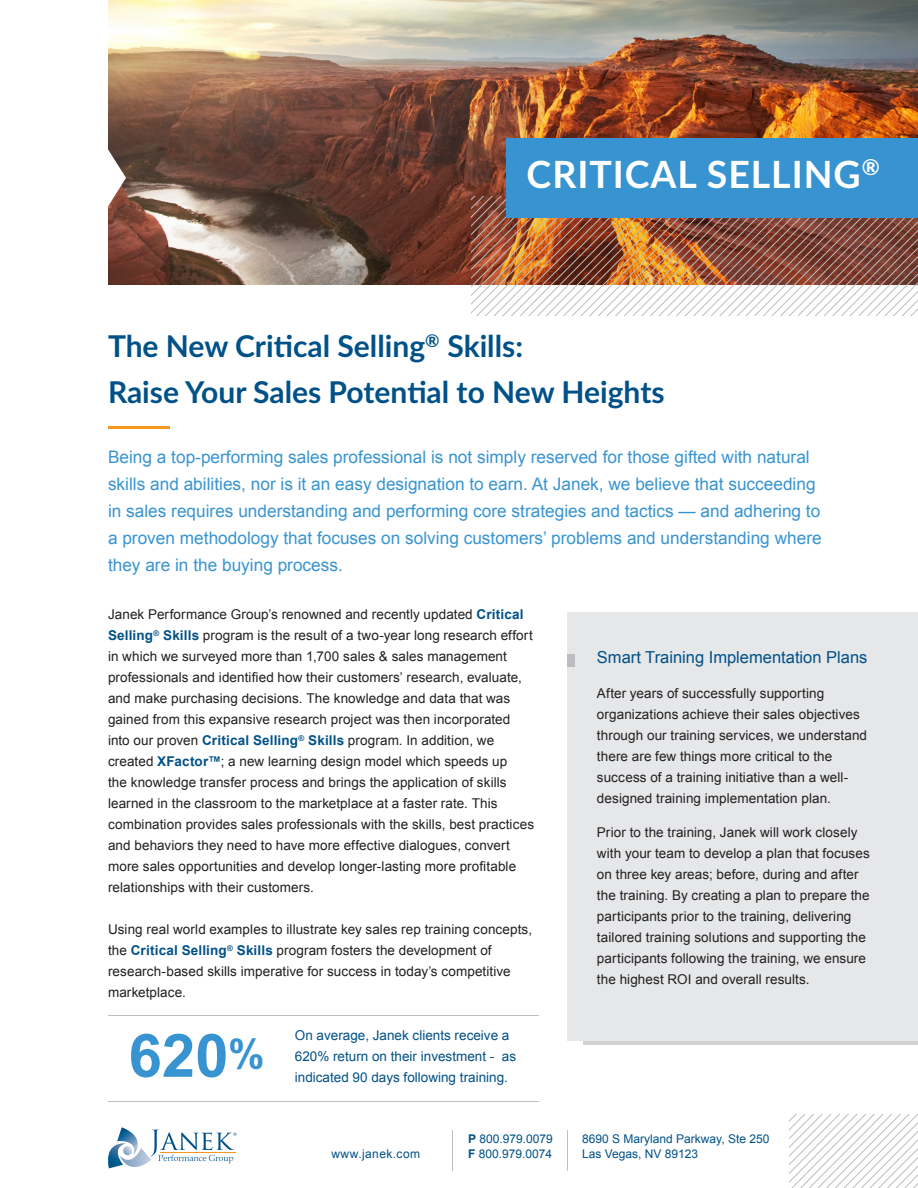
<style>
.page{position:relative;width:918px;height:1188px;background:#fff}
.page>*{position:absolute;margin:0;border:0;box-sizing:border-box;transform-origin:0 0}
.t1{font:700 60px "Arial";color:#3894d1}
.t2{font:700 37.5px "Lato";letter-spacing:.025em;color:#fff}
.t3{font:700 30px "Lato";color:#005187}
.t4{font:17.25px/27px "Arial";color:#3894d1}
.t5{font:16.5px "Arial";color:#005187}
.t6{font:13.5px/21px "Arial";letter-spacing:.005em;color:#231f20}
.t7{font:13.5px/21px "Arial";color:#005187}
.t8{font:12px "Arial";color:#005187}
.t9{font:12px "Arial";letter-spacing:.035em;color:#005187}
.s1{font-weight:700;color:#005187}
.s2{font-size:40.5px}
.s3{font-weight:700}
</style>
<div class="page">
<div style="left:583px;top:1030px;width:335px;height:15px;background:#d1d2d4"></div>
<div style="left:567px;top:612px;width:351px;height:429px;background:#e6e7e9"></div>
<img style="left:109px;top:0;width:809px;height:284px">
<img style="left:472px;top:197px;width:446px;height:118px">
<svg style="left:790px;top:1115px;width:128px;height:73px"></svg>
<div style="left:507px;top:138px;width:411px;height:80px;background:#3894d1"></div>
<hr style="left:109px;top:1015px;width:430px;height:1px;background:#bebfc2">
<div style="left:567px;top:655px;width:8px;height:12px;background:#bcbdc0"></div>
<svg style="left:108px;top:147px;width:18px;height:62px"></svg>
<hr style="left:109px;top:426px;width:61px;height:3px;background:#f7971d">
<hr style="left:567px;top:1130px;width:1px;height:41px;background:#bebfc2">
<hr style="left:452px;top:1130px;width:1px;height:41px;background:#bebfc2">
<svg style="left:108px;top:1127px;width:128px;height:42px"></svg>
<hr style="left:108px;top:1102px;width:430px;height:1px;background:#bebfc2">
<p class="t2" style="left:527px;top:147px;width:355px">CRITICAL SELLING<sup>®</sup></p>
<p class="t3" style="left:108px;top:324px;width:417px">The New Critical Selling<sup>®</sup> Skills:</p>
<p class="t3" style="left:108px;top:370px;width:558px">Raise Your Sales Potential to New Heights</p>
<p class="t4" style="left:108px;top:444px;width:715px">Being a top-performing sales professional is not simply reserved for those gifted with natural skills and abilities, nor is it an easy designation to earn. At Janek, we believe that succeeding in sales requires understanding and performing core strategies and tactics — and adhering to a proven methodology that focuses on solving customers’ problems and understanding where they are in the buying process.</p>
<p class="t6" style="left:108px;top:604px;width:428px">Janek Performance Group’s renowned and recently updated <span class="s1">Critical Selling</span><sup>®</sup> <span class="s1">Skills</span> program is the result of a two-year long research effort in which we surveyed more than 1,700 sales &amp; sales management professionals and identified how their customers’ research, evaluate, and make purchasing decisions. The knowledge and data that was gained from this expansive research project was then incorporated into our proven <span class="s1">Critical Selling</span><sup>®</sup> <span class="s1">Skills</span> program. In addition, we created <span class="s1">XFactor™</span>; a new learning design model which speeds up<br>the knowledge transfer process and brings the application of skills learned in the classroom to the marketplace at a faster rate. This combination provides sales professionals with the skills, best practices and behaviors they need to have more effective dialogues, convert more sales opportunities and develop longer-lasting more profitable relationships with their customers.</p>
<p class="t6" style="left:108px;top:919px;width:426px">Using real world examples to illustrate key sales rep training concepts, the <span class="s1">Critical Selling</span><sup>®</sup> <span class="s1">Skills</span> program fosters the development of research-based skills imperative for success in today’s competitive marketplace.</p>
<p class="t5" style="left:597px;top:647px;width:272px">Smart Training Implementation Plans</p>
<p class="t6" style="left:597px;top:683px;width:272px">After years of successfully supporting organizations achieve their sales objectives through our training services, we understand there are few things more critical to the success of a training initiative than a well&shy;designed training implementation plan.</p>
<p class="t6" style="left:597px;top:822px;width:274px">Prior to the training, Janek will work closely with your team to develop a plan that focuses on three key areas; before, during and after the training. By creating a plan to prepare the participants prior to the training, delivering tailored training solutions and supporting the participants following the training, we ensure the highest ROI and overall results.</p>
<p class="t1" style="left:129px;top:1016px;width:138px">620<span class="s2">%</span></p>
<p class="t7" style="left:295px;top:1025px;width:223px">On average, Janek clients receive a<br>620% return on their investment - as</p>
<p class="t7" style="left:295px;top:1067px;width:215px">indicated 90 days following training.</p>
<p class="t9" style="left:332px;top:1146px;width:90px">www.janek.com</p>
<p class="t8" style="left:468px;top:1131px;width:86px"><span class="s3">P</span> 800.979.0079</p>
<p class="t8" style="left:468px;top:1146px;width:86px"><span class="s3">F</span> 800.979.0074</p>
<p class="t8" style="left:582px;top:1131px;width:189px">8690 S Maryland Parkway, Ste 250</p>
<p class="t8" style="left:582px;top:1146px;width:118px">Las Vegas, NV 89123</p>
</div>
